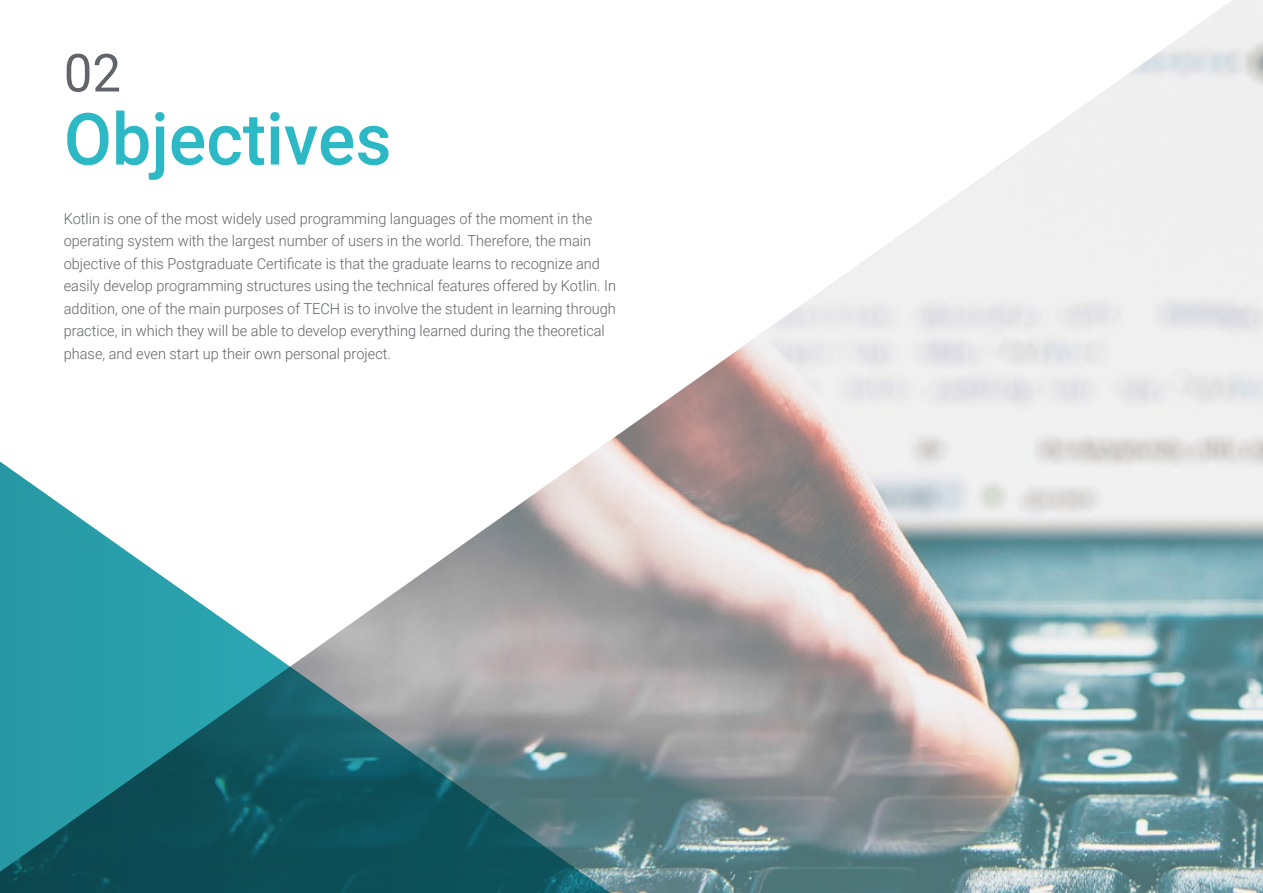
<style>
.page{position:relative;width:1263px;height:893px;background:#fff}
.page>*{position:absolute;margin:0;border:0;box-sizing:border-box;transform-origin:0 0}
.t1{font:500 72px "Roboto";color:#2db8c5}
.t2{font:52.5px "Roboto";color:#61646a}
.t3{font:300 15px/22.5px "Roboto";color:#61646a}
</style>
<div class="page">
<img style="left:602px;top:0;width:661px;height:893px">
<svg style="left:0;top:446px;width:640px;height:447px"></svg>
<h2 class="t2" style="left:64px;top:36px;width:59px">02</h2>
<h1 class="t1" style="left:64px;top:89px;width:329px">Objectives</h1>
<p class="t3" style="left:64px;top:207px;width:554px">Kotlin is one of the most widely used programming languages of the moment in the operating system with the largest number of users in the world. Therefore, the main objective of this Postgraduate Certificate is that the graduate learns to recognize and easily develop programming structures using the technical features offered by Kotlin. In addition, one of the main purposes of TECH is to involve the student in learning through practice, in which they will be able to develop everything learned during the theoretical phase, and even start up their own personal project.</p>
</div>
